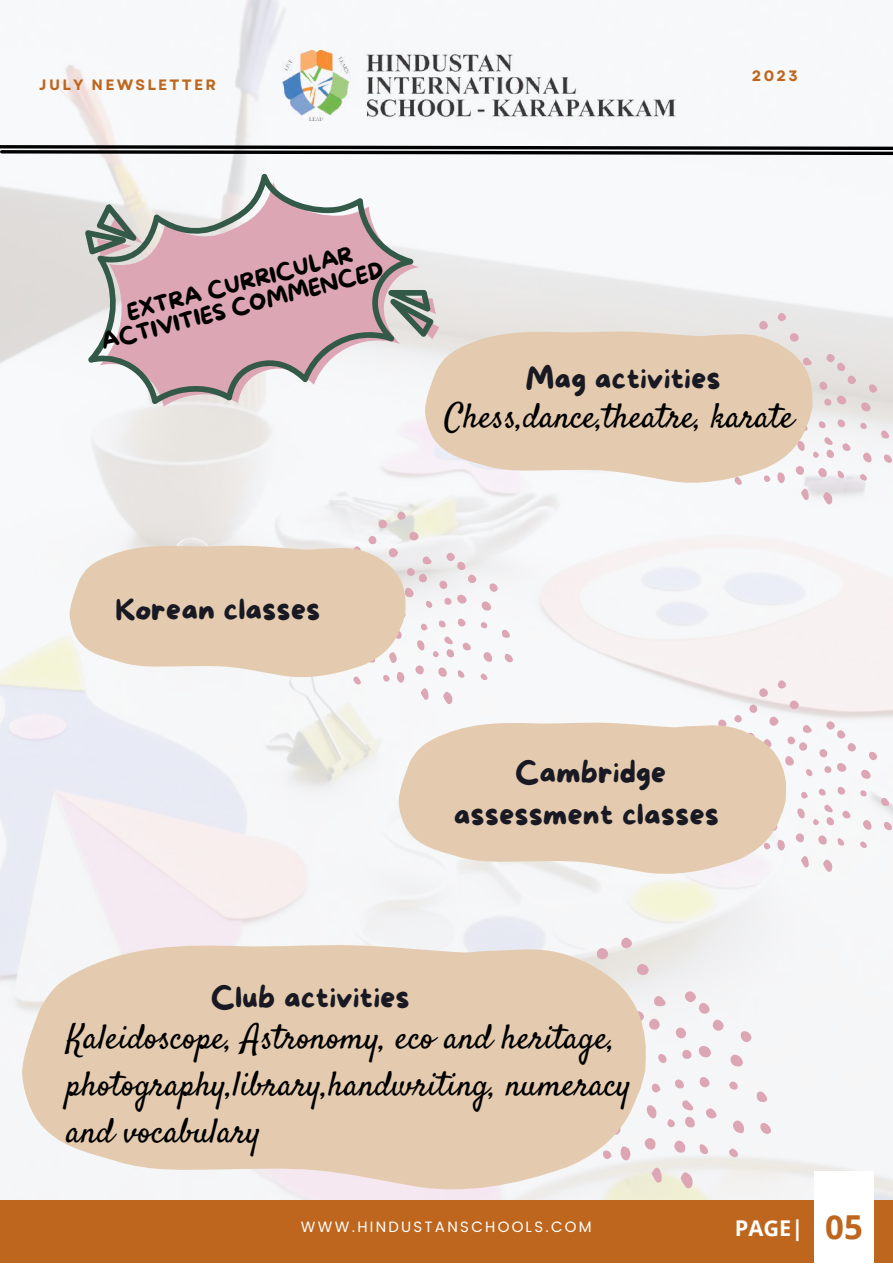
<style>
.page{position:relative;width:893px;height:1264px;background:#fff}
.page>*{position:absolute;margin:0;border:0;box-sizing:border-box;transform-origin:0 0}
.t1{font:34.5px/47.2px "Satisfy";color:#000}
.t2{font:30px/41.5px "More Sugar";color:#181923;text-align:center}
.t3{font:22.5px/22.2px "More Sugar";color:#000;text-align:center}
.t4{font:700 21.75px "Open Sans";color:#fff}
.t5{font:15px "Poppins";letter-spacing:.15em;color:#fff}
.t6{font:700 15px "Garet";letter-spacing:.15em;color:#be661d}
.s1{font-size:33px;color:#be661d}
</style>
<div class="page">
<img style="left:0;top:0;width:892px;height:1200px">
<div style="left:0;top:1200px;width:892px;height:62px;background:#be661d"></div>
<div style="left:814px;top:1171px;width:59px;height:91px;background:#fff"></div>
<img style="left:282px;top:51px;width:393px;height:70px">
<svg style="left:0;top:143px;width:892px;height:14px"></svg>
<svg style="left:56px;top:146px;width:378px;height:283px"></svg>
<svg style="left:85px;top:200px;width:57px;height:57px;background:#a7ada7"></svg>
<svg style="left:387px;top:282px;width:54px;height:62px;background:#aab0aa"></svg>
<svg style="left:324px;top:511px;width:189px;height:194px"></svg>
<svg style="left:822px;top:491px;width:10px;height:14px"></svg>
<svg style="left:861px;top:402px;width:9px;height:9px"></svg>
<svg style="left:863px;top:452px;width:8px;height:10px"></svg>
<svg style="left:800px;top:488px;width:8px;height:12px"></svg>
<svg style="left:818px;top:468px;width:8px;height:9px"></svg>
<svg style="left:759px;top:321px;width:8px;height:8px"></svg>
<svg style="left:868px;top:384px;width:9px;height:9px"></svg>
<svg style="left:777px;top:313px;width:9px;height:8px"></svg>
<svg style="left:880px;top:430px;width:9px;height:9px"></svg>
<svg style="left:883px;top:454px;width:8px;height:9px"></svg>
<svg style="left:819px;top:354px;width:36px;height:36px"></svg>
<svg style="left:842px;top:443px;width:8px;height:8px"></svg>
<svg style="left:837px;top:419px;width:8px;height:8px"></svg>
<svg style="left:837px;top:470px;width:7px;height:8px"></svg>
<svg style="left:824px;top:396px;width:22px;height:9px"></svg>
<svg style="left:818px;top:421px;width:7px;height:7px"></svg>
<svg style="left:859px;top:474px;width:8px;height:7px"></svg>
<svg style="left:860px;top:423px;width:6px;height:6px"></svg>
<svg style="left:813px;top:437px;width:20px;height:21px"></svg>
<svg style="left:425px;top:331px;width:388px;height:155px;background:#e6d0ba"></svg>
<svg style="left:70px;top:545px;width:336px;height:135px;background:#e6d1ba"></svg>
<svg style="left:822px;top:858px;width:10px;height:14px"></svg>
<svg style="left:861px;top:769px;width:9px;height:9px"></svg>
<svg style="left:863px;top:820px;width:8px;height:9px"></svg>
<svg style="left:787px;top:756px;width:6px;height:9px"></svg>
<svg style="left:800px;top:855px;width:8px;height:12px"></svg>
<svg style="left:818px;top:835px;width:8px;height:9px"></svg>
<svg style="left:759px;top:688px;width:8px;height:9px"></svg>
<svg style="left:789px;top:700px;width:9px;height:9px"></svg>
<svg style="left:797px;top:808px;width:7px;height:10px"></svg>
<svg style="left:795px;top:833px;width:9px;height:9px"></svg>
<svg style="left:868px;top:751px;width:9px;height:9px"></svg>
<svg style="left:777px;top:680px;width:9px;height:8px"></svg>
<svg style="left:880px;top:798px;width:9px;height:8px"></svg>
<svg style="left:883px;top:821px;width:8px;height:9px"></svg>
<svg style="left:819px;top:721px;width:36px;height:36px"></svg>
<svg style="left:842px;top:810px;width:8px;height:8px"></svg>
<svg style="left:787px;top:725px;width:24px;height:25px"></svg>
<svg style="left:837px;top:786px;width:8px;height:8px"></svg>
<svg style="left:837px;top:838px;width:7px;height:7px"></svg>
<svg style="left:824px;top:763px;width:22px;height:10px"></svg>
<svg style="left:818px;top:788px;width:7px;height:7px"></svg>
<svg style="left:806px;top:769px;width:6px;height:7px"></svg>
<svg style="left:801px;top:791px;width:6px;height:7px"></svg>
<svg style="left:859px;top:841px;width:8px;height:7px"></svg>
<svg style="left:860px;top:790px;width:6px;height:6px"></svg>
<svg style="left:813px;top:804px;width:20px;height:21px"></svg>
<svg style="left:705px;top:704px;width:73px;height:18px"></svg>
<svg style="left:398px;top:722px;width:389px;height:155px;fill:#e4cbaf"></svg>
<svg style="left:680px;top:1171px;width:12px;height:18px"></svg>
<svg style="left:730px;top:1054px;width:12px;height:12px"></svg>
<svg style="left:733px;top:1120px;width:11px;height:13px"></svg>
<svg style="left:698px;top:1045px;width:13px;height:12px"></svg>
<svg style="left:651px;top:1167px;width:10px;height:15px"></svg>
<svg style="left:674px;top:1140px;width:11px;height:12px"></svg>
<svg style="left:648px;top:1105px;width:8px;height:13px"></svg>
<svg style="left:648px;top:1138px;width:7px;height:11px"></svg>
<svg style="left:740px;top:1031px;width:11px;height:11px"></svg>
<svg style="left:712px;top:1019px;width:11px;height:11px"></svg>
<svg style="left:621px;top:937px;width:11px;height:7px"></svg>
<svg style="left:684px;top:991px;width:25px;height:22px"></svg>
<svg style="left:756px;top:1091px;width:12px;height:11px"></svg>
<svg style="left:760px;top:1122px;width:11px;height:11px"></svg>
<svg style="left:675px;top:1027px;width:11px;height:11px"></svg>
<svg style="left:706px;top:1108px;width:10px;height:10px"></svg>
<svg style="left:682px;top:1100px;width:11px;height:10px"></svg>
<svg style="left:685px;top:1116px;width:9px;height:11px"></svg>
<svg style="left:648px;top:996px;width:17px;height:33px"></svg>
<svg style="left:699px;top:1076px;width:10px;height:11px"></svg>
<svg style="left:699px;top:1144px;width:9px;height:10px"></svg>
<svg style="left:682px;top:1049px;width:9px;height:9px"></svg>
<svg style="left:675px;top:1079px;width:9px;height:9px"></svg>
<svg style="left:658px;top:1053px;width:8px;height:10px"></svg>
<svg style="left:651px;top:1083px;width:9px;height:9px"></svg>
<svg style="left:728px;top:1148px;width:10px;height:10px"></svg>
<svg style="left:729px;top:1081px;width:8px;height:8px"></svg>
<svg style="left:667px;top:1119px;width:8px;height:8px"></svg>
<svg style="left:22px;top:944px;width:626px;height:250px;background:#e6d1ba"></svg>
<p class="t6" style="left:39px;top:74px;width:178px">JULY NEWSLETTER</p>
<p class="t6" style="left:751px;top:65px;width:47px">2023</p>
<p class="t3" style="left:93px;top:312px;width:292px;rotate:-15deg">EXTRA CURRICULAR<br>ACTIVITIES COMMENCED</p>
<p class="t2" style="left:525px;top:359px;width:196px">Mag activities</p>
<p class="t1" style="left:444px;top:396px;width:351px">Chess,dance,theatre, karate</p>
<p class="t2" style="left:115px;top:590px;width:206px">Korean classes</p>
<p class="t2" style="left:454px;top:754px;width:267px">Cambridge assessment classes</p>
<p class="t2" style="left:211px;top:978px;width:200px">Club activities</p>
<p class="t1" style="left:67px;top:1016px;width:566px">Kaleidoscope, Astronomy, eco and heritage, photography,library,handwriting, numeracy and vocabulary</p>
<p class="t5" style="left:301px;top:1217px;width:292px">WWW.HINDUSTANSCHOOLS.COM</p>
<p class="t4" style="left:734px;top:1212px;width:129px">PAGE| <span class="s1">05</span></p>
</div>
